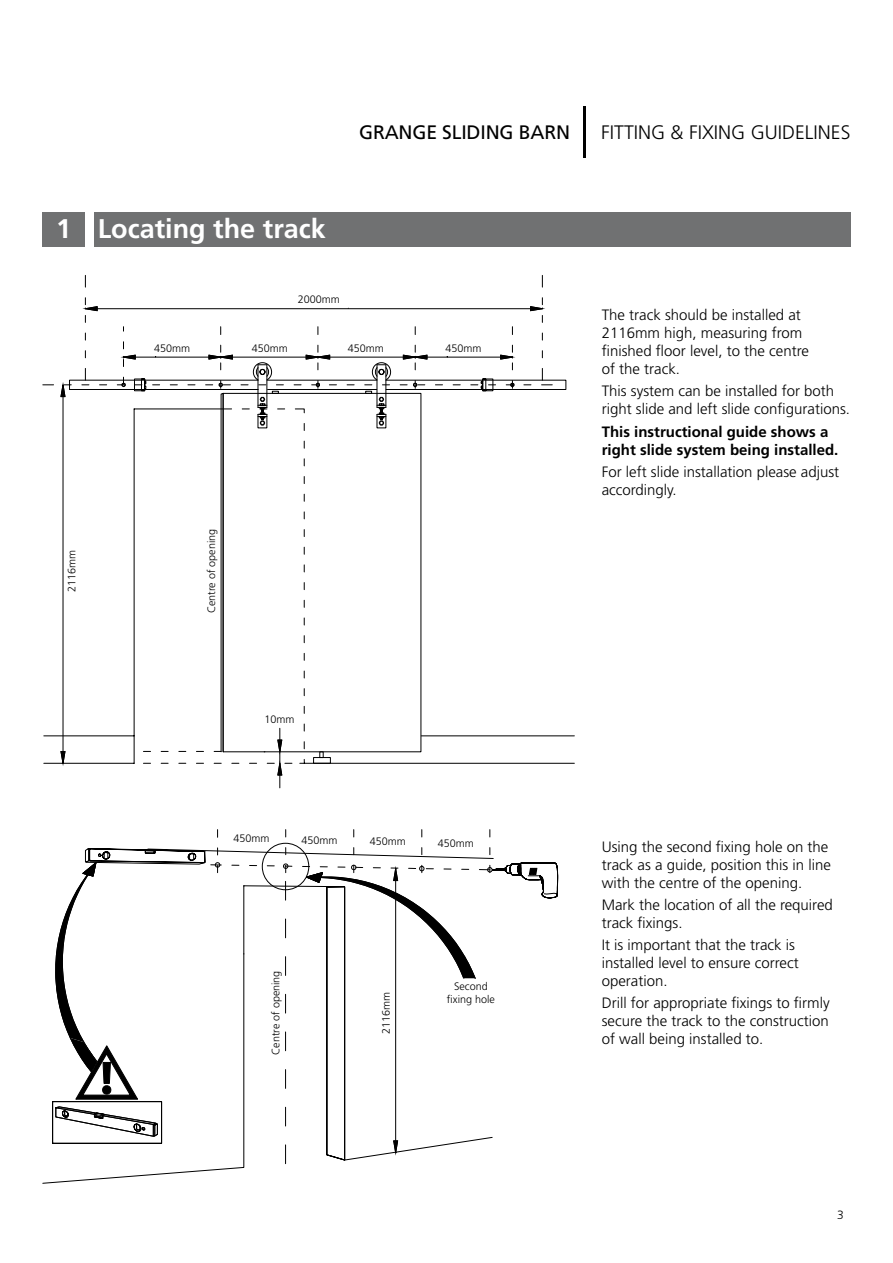
<style>
.page{position:relative;width:893px;height:1263px;background:#fff}
.page>*{position:absolute;margin:0;border:0;box-sizing:border-box;transform-origin:0 0}
.t1{font:700 27px "Frutiger";color:#fff}
.t2{font:300 19.5px "Frutiger";color:#000}
.t3{font:19.5px "Frutiger";letter-spacing:-.01em;color:#000}
.t4{font:300 15px/18px "Frutiger";color:#000}
.t5{font:700 15px/18px "Frutiger";color:#000}
.t6{font:300 12px "Frutiger";color:#000}
.t7{font:300 10.8px/12.9px "Frutiger";color:#000;text-align:center}
</style>
<div class="page">
<hr style="left:583px;top:106px;width:2px;height:51px;background:#000">
<div style="left:94px;top:213px;width:756px;height:34px;background:#707172"></div>
<div style="left:43px;top:213px;width:42px;height:34px;background:#707172"></div>
<svg style="left:42px;top:848px;width:452px;height:336px"></svg>
<svg style="left:55px;top:872px;width:160px;height:289px"></svg>
<svg style="left:56px;top:862px;width:83px;height:238px"></svg>
<svg style="left:85px;top:275px;width:1px;height:12px"></svg>
<svg style="left:542px;top:275px;width:1px;height:12px"></svg>
<svg style="left:42px;top:298px;width:525px;height:491px"></svg>
<svg style="left:215px;top:862px;width:343px;height:302px"></svg>
<h2 class="t3" style="left:359px;top:121px;width:212px">GRANGE SLIDING BARN</h2>
<h2 class="t2" style="left:601px;top:122px;width:251px">FITTING &amp; FIXING GUIDELINES</h2>
<h1 class="t1" style="left:56px;top:213px;width:271px">1 Locating the track</h1>
<p class="t7" style="left:298px;top:293px;width:44px">2000mm</p>
<p class="t7" style="left:65px;top:592px;width:44px;rotate:-90deg">2116mm</p>
<p class="t7" style="left:154px;top:342px;width:38px">450mm</p>
<p class="t7" style="left:252px;top:342px;width:38px">450mm</p>
<p class="t7" style="left:348px;top:342px;width:38px">450mm</p>
<p class="t7" style="left:445px;top:342px;width:38px">450mm</p>
<p class="t7" style="left:205px;top:613px;width:86px;rotate:-90deg">Centre of opening</p>
<p class="t7" style="left:264px;top:713px;width:32px">10mm</p>
<p class="t7" style="left:233px;top:832px;width:38px">450mm</p>
<p class="t7" style="left:302px;top:833px;width:38px">450mm</p>
<p class="t7" style="left:370px;top:835px;width:38px">450mm</p>
<p class="t7" style="left:438px;top:836px;width:38px">450mm</p>
<p class="t7" style="left:269px;top:1055px;width:86px;rotate:-90deg">Centre of opening</p>
<p class="t7" style="left:380px;top:1034px;width:44px;rotate:-90deg">2116mm</p>
<p class="t7" style="left:447px;top:980px;width:50px">Second fixing hole</p>
<p class="t4" style="left:602px;top:306px;width:209px">The track should be installed at<br>2116mm high, measuring from finished floor level, to the centre of the track.</p>
<p class="t4" style="left:602px;top:382px;width:250px">This system can be installed for both right slide and left slide configurations.</p>
<p class="t5" style="left:602px;top:422px;width:238px">This instructional guide shows a right slide system being installed.</p>
<p class="t4" style="left:602px;top:463px;width:239px">For left slide installation please adjust accordingly.</p>
<p class="t4" style="left:602px;top:837px;width:231px">Using the second fixing hole on the track as a guide, position this in line with the centre of the opening.</p>
<p class="t4" style="left:602px;top:896px;width:233px">Mark the location of all the required track fixings.</p>
<p class="t4" style="left:602px;top:936px;width:198px">It is important that the track is installed level to ensure correct operation.</p>
<p class="t4" style="left:602px;top:994px;width:230px;text-align:justify">Drill for appropriate fixings to firmly secure the track to the construction of wall being installed to.</p>
<p class="t6" style="left:837px;top:1208px;width:8px">3</p>
</div>
